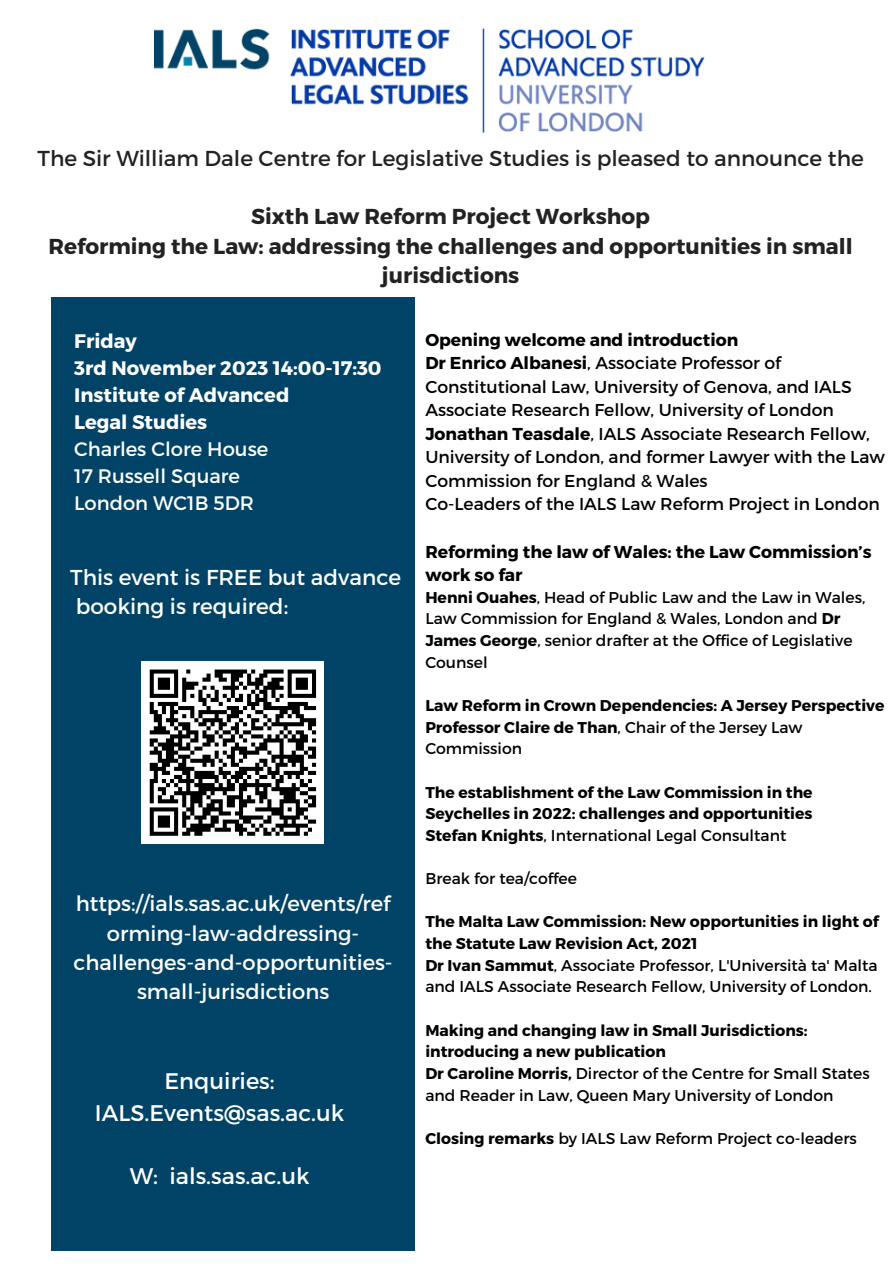
<style>
.page{position:relative;width:894px;height:1264px;background:#fff}
.page>*{position:absolute;margin:0;border:0;box-sizing:border-box;transform-origin:0 0}
.t1{font:22.5px "Montserrat";color:#fff}
.t2{font:700 21.6px/29.2px "Montserrat";color:#222;text-align:center}
.t3{font:21.6px "Montserrat";color:#222}
.t4{font:21.6px "Montserrat";color:#fff}
.t5{font:21px/29.2px "Montserrat";color:#fff;text-align:center}
.t6{font:700 19.5px "Montserrat";color:#fff}
.t7{font:19.5px "Montserrat";color:#fff}
.t8{font:17.25px/23.5px "Montserrat";color:#000}
.t9{font:700 17.25px/23.5px "Montserrat";color:#000}
.t10{font:15.6px/21.6px "Montserrat";color:#000}
.t11{font:700 15.6px/21.6px "Montserrat";color:#000}
.s1{font-weight:700}
</style>
<div class="page">
<div style="left:51px;top:297px;width:364px;height:954px;background:#004366"></div>
<img style="left:154px;top:28px;width:550px;height:105px">
<div style="left:142px;top:661px;width:182px;height:182px;background:#fff"></div>
<svg style="left:149px;top:669px;width:168px;height:167px"></svg>
<p class="t3" style="left:37px;top:144px;width:827px">The Sir William Dale Centre for Legislative Studies is pleased to announce the</p>
<p class="t2" style="left:251px;top:201px;width:400px">Sixth Law Reform Project Workshop</p>
<p class="t2" style="left:49px;top:230px;width:805px">Reforming the Law: addressing the challenges and opportunities in small jurisdictions</p>
<p class="t6" style="left:74px;top:328px;width:64px">Friday</p>
<p class="t6" style="left:74px;top:355px;width:309px">3rd November 2023 14:00-17:30</p>
<p class="t6" style="left:74px;top:382px;width:217px">Institute of Advanced</p>
<p class="t6" style="left:74px;top:409px;width:134px">Legal Studies</p>
<p class="t7" style="left:74px;top:436px;width:195px">Charles Clore House</p>
<p class="t7" style="left:74px;top:463px;width:167px">17 Russell Square</p>
<p class="t7" style="left:74px;top:490px;width:181px">London WC1B 5DR</p>
<p class="t4" style="left:70px;top:563px;width:332px">This event is FREE but advance</p>
<p class="t4" style="left:76px;top:592px;width:214px">booking is required:</p>
<p class="t5" style="left:74px;top:888px;width:320px">https://ials.sas.ac.uk/events/ref orming-law-addressing&shy;challenges-and-opportunities&shy;small-jurisdictions</p>
<p class="t1" style="left:164px;top:1066px;width:112px">Enquiries:</p>
<p class="t1" style="left:95px;top:1098px;width:250px">IALS.Events@sas.ac.uk</p>
<p class="t1" style="left:130px;top:1161px;width:181px">W: ials.sas.ac.uk</p>
<p class="t9" style="left:425px;top:327px;width:314px">Opening welcome and introduction</p>
<p class="t8" style="left:425px;top:350px;width:428px"><span class="s1">Dr Enrico Albanesi</span>, Associate Professor of<br>Constitutional Law, University of Genova, and IALS<br>Associate Research Fellow, University of London</p>
<p class="t8" style="left:425px;top:421px;width:461px"><span class="s1">Jonathan Teasdale</span>, IALS Associate Research Fellow,<br>University of London, and former Lawyer with the Law<br>Commission for England &amp; Wales</p>
<p class="t8" style="left:425px;top:491px;width:456px">Co-Leaders of the IALS Law Reform Project in London</p>
<p class="t9" style="left:425px;top:538px;width:447px">Reforming the law of Wales: the Law Commission’s work so far</p>
<p class="t10" style="left:425px;top:585px;width:441px"><span class="s1">Henni Ouahes</span>, Head of Public Law and the Law in Wales, Law Commission for England &amp; Wales, London and <span class="s1">Dr James George</span>, senior drafter at the Office of Legislative Counsel</p>
<p class="t11" style="left:425px;top:693px;width:460px">Law Reform in Crown Dependencies: A Jersey Perspective</p>
<p class="t10" style="left:425px;top:715px;width:378px"><span class="s1">Professor Claire de Than</span>, Chair of the Jersey Law<br>Commission</p>
<p class="t11" style="left:425px;top:780px;width:388px">The establishment of the Law Commission in the<br>Seychelles in 2022: challenges and opportunities</p>
<p class="t10" style="left:425px;top:823px;width:362px"><span class="s1">Stefan Knights</span>, International Legal Consultant</p>
<p class="t10" style="left:425px;top:867px;width:153px">Break for tea/coffee</p>
<p class="t11" style="left:425px;top:910px;width:455px">The Malta Law Commission: New opportunities in light of the Statute Law Revision Act, 2021</p>
<p class="t10" style="left:425px;top:953px;width:453px"><span class="s1">Dr Ivan Sammut</span>, Associate Professor, L'Università ta' Malta and IALS Associate Research Fellow, University of London.</p>
<p class="t11" style="left:425px;top:1018px;width:384px">Making and changing law in Small Jurisdictions: introducing a new publication</p>
<p class="t10" style="left:425px;top:1061px;width:446px"><span class="s1">Dr Caroline Morris,</span> Director of the Centre for Small States and Reader in Law, Queen Mary University of London</p>
<p class="t10" style="left:425px;top:1126px;width:433px"><span class="s1">Closing remarks</span> by IALS Law Reform Project co-leaders</p>
</div>
